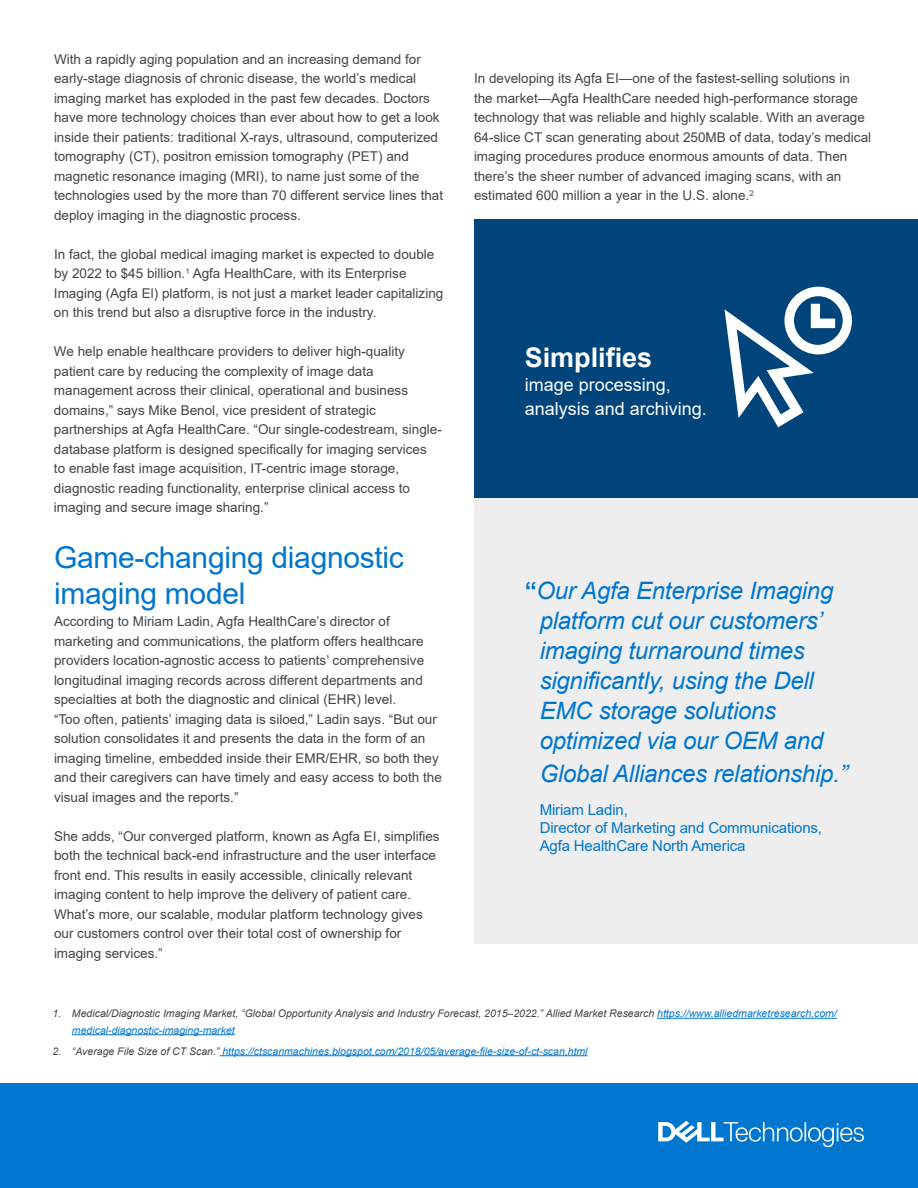
<style>
.page{position:relative;width:918px;height:1188px;background:#fff}
.page>*{position:absolute;margin:0;border:0;box-sizing:border-box;transform-origin:0 0}
.t1{font:30px/36px "Arial";letter-spacing:-.01em;color:#0076ce}
.t2{font:700 27px "Arial";color:#fff}
.t3{font:italic 24px/30px "Arial";letter-spacing:-.01em;color:#0076ce}
.t4{font:18px/24px "Arial";color:#fff}
.t5{font:15px/18px "Arial";letter-spacing:-.01em;color:#0076ce}
.t6{font:13.5px/19.5px "Arial";color:#444}
.t7{font:italic 10.5px/16.5px "Arial";color:#444}
.t8{font:italic 10.5px "Arial";color:#0076ce}
.s1{font-weight:700;font-style:normal}
.s2{color:#0076ce}
.s3{color:#444}
</style>
<div class="page">
<div style="left:0;top:1083px;width:918px;height:105px;background:#0076ce"></div>
<svg style="left:658px;top:1121px;width:206px;height:26px"></svg>
<div style="left:474px;top:219px;width:444px;height:279px;background:#00447c"></div>
<div style="left:474px;top:498px;width:444px;height:446px;background:#eee"></div>
<svg style="left:724px;top:287px;width:128px;height:140px"></svg>
<hr style="left:657px;top:1018px;width:180px;height:1px;background:#0076ce">
<hr style="left:72px;top:1034px;width:163px;height:1px;background:#0076ce">
<hr style="left:219px;top:1055px;width:369px;height:1px;background:#0076ce">
<p class="t6" style="left:54px;top:49px;width:391px">With a rapidly aging population and an increasing demand for early-stage diagnosis of chronic disease, the world’s medical imaging market has exploded in the past few decades. Doctors have more technology choices than ever about how to get a look inside their patients: traditional X-rays, ultrasound, computerized tomography (CT), positron emission tomography (PET) and magnetic resonance imaging (MRI), to name just some of the technologies used by the more than 70 different service lines that deploy imaging in the diagnostic process.</p>
<p class="t6" style="left:54px;top:244px;width:391px">In fact, the global medical imaging market is expected to double by 2022 to $45 billion.<sup>1</sup> Agfa HealthCare, with its Enterprise Imaging (Agfa El) platform, is not just a market leader capitalizing on this trend but also a disruptive force in the industry.</p>
<p class="t6" style="left:54px;top:342px;width:389px">We help enable healthcare providers to deliver high-quality patient care by reducing the complexity of image data management across their clinical, operational and business domains,” says Mike Benol, vice president of strategic partnerships at Agfa HealthCare. “Our single-codestream, single&shy;database platform is designed specifically for imaging services<br>to enable fast image acquisition, IT-centric image storage, diagnostic reading functionality, enterprise clinical access to imaging and secure image sharing.”</p>
<h1 class="t1" style="left:54px;top:539px;width:351px">Game-changing diagnostic imaging model</h1>
<p class="t6" style="left:54px;top:612px;width:389px">According to Miriam Ladin, Agfa HealthCare’s director of marketing and communications, the platform offers healthcare providers location-agnostic access to patients’ comprehensive longitudinal imaging records across different departments and specialties at both the diagnostic and clinical (EHR) level.<br>“Too often, patients’ imaging data is siloed,” Ladin says. “But our solution consolidates it and presents the data in the form of an imaging timeline, embedded inside their EMR/EHR, so both they and their caregivers can have timely and easy access to both the visual images and the reports.”</p>
<p class="t6" style="left:54px;top:826px;width:387px">She adds, “Our converged platform, known as Agfa EI, simplifies both the technical back-end infrastructure and the user interface front end. This results in easily accessible, clinically relevant imaging content to help improve the delivery of patient care.<br>What’s more, our scalable, modular platform technology gives our customers control over their total cost of ownership for imaging services.”</p>
<p class="t6" style="left:474px;top:69px;width:399px">In developing its Agfa EI—one of the fastest-selling solutions in the market—Agfa HealthCare needed high-performance storage technology that was reliable and highly scalable. With an average 64-slice CT scan generating about 250MB of data, today’s medical imaging procedures produce enormous amounts of data. Then there’s the sheer number of advanced imaging scans, with an estimated 600 million a year in the U.S. alone.<sup>2</sup></p>
<h2 class="t2" style="left:525px;top:338px;width:129px">Simplifies</h2>
<h3 class="t4" style="left:525px;top:372px;width:184px">image processing, analysis and archiving.</h3>
<h3 class="t3" style="left:540px;top:576px;width:295px;text-indent:-15px"><span class="s1">“</span>Our Agfa Enterprise Imaging platform cut our customers’ imaging turnaround times significantly, using the Dell<br>EMC storage solutions optimized via our OEM and</h3>
<h3 class="t3" style="left:540px;top:759px;width:310px">Global Alliances relationship.”</h3>
<p class="t5" style="left:540px;top:801px;width:284px">Miriam Ladin,<br>Director of Marketing and Communications,<br>Agfa HealthCare North America</p>
<p class="t7" style="left:72px;top:1005px;width:766px;text-indent:-19px">1. Medical/Diagnostic Imaging Market, “Global Opportunity Analysis and Industry Forecast, 2015–2022.” Allied Market Research <span class="s2">https://www.alliedmarketresearch.com/ medical-diagnostic-imaging-market</span></p>
<p class="t8" style="left:52px;top:1044px;width:537px"><span class="s3">2. “Average File Size of CT Scan.”</span> https://ctscanmachines.blogspot.com/2018/05/average-file-size-of-ct-scan.html</p>
</div>
